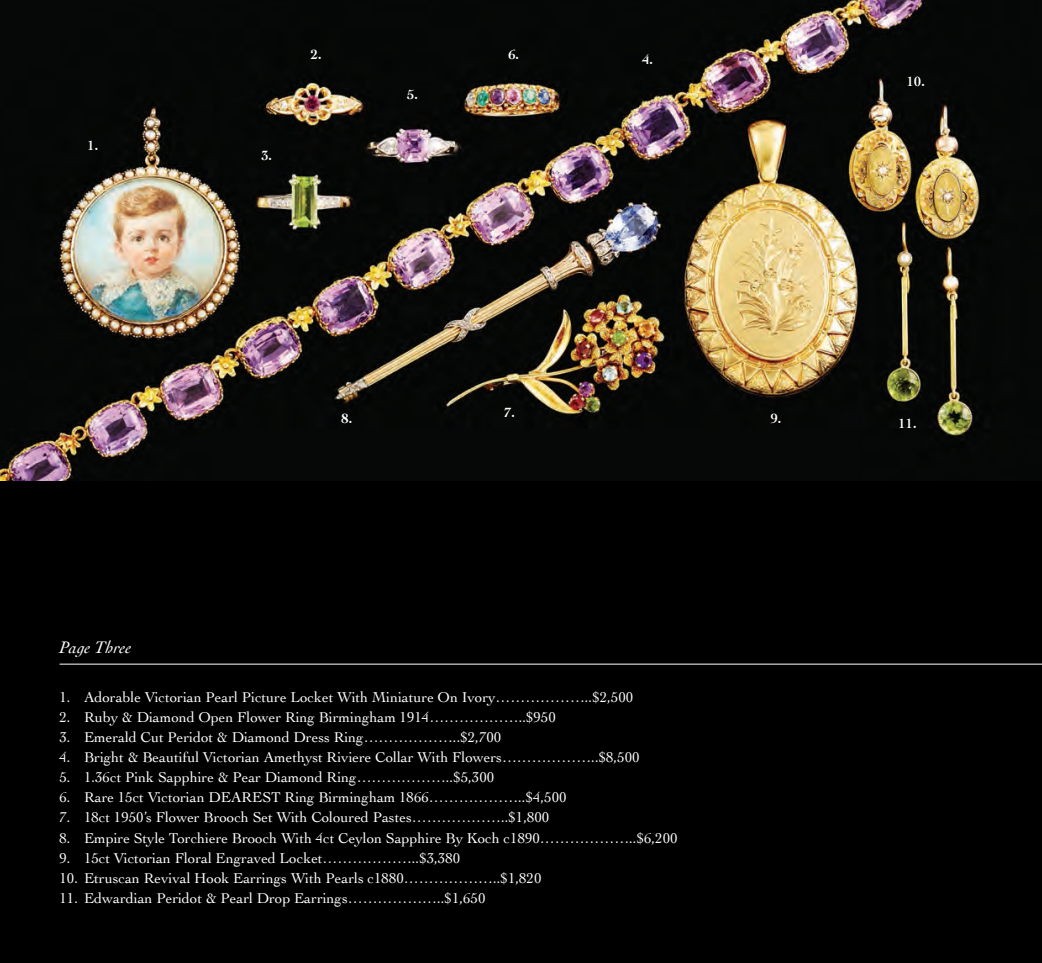
<style>
.page{position:relative;width:1042px;height:963px;background:#fff}
.page>*{position:absolute;margin:0;border:0;box-sizing:border-box;transform-origin:0 0}
.t1{font:italic 17.5px "Cochin";color:#fff}
.t2{font:14.88px "Cochin";color:#fff}
.t3{font:700 14px "Cochin";color:#fff}
</style>
<div class="page">
<img style="left:0;top:0;width:1042px;height:481px">
<div style="left:0;top:481px;width:1042px;height:481px;background:#000"></div>
<hr style="left:60px;top:663px;width:982px;height:1px;background:#fff">
<p class="t3" style="left:87px;top:136px;width:12px">1.</p>
<p class="t1" style="left:60px;top:636px;width:73px">Page Three</p>
<p class="t3" style="left:261px;top:146px;width:12px">3.</p>
<p class="t3" style="left:311px;top:45px;width:12px">2.</p>
<p class="t3" style="left:407px;top:85px;width:12px">5.</p>
<p class="t3" style="left:508px;top:45px;width:12px">6.</p>
<p class="t3" style="left:642px;top:49px;width:12px">4.</p>
<p class="t3" style="left:907px;top:72px;width:20px">10.</p>
<p class="t3" style="left:504px;top:402px;width:12px">7.</p>
<p class="t3" style="left:341px;top:409px;width:12px">8.</p>
<p class="t3" style="left:770px;top:409px;width:12px">9.</p>
<p class="t3" style="left:898px;top:413px;width:20px">11.</p>
<p class="t2" style="left:60px;top:686px;width:575px">1. Adorable Victorian Pearl Picture Locket With Miniature On Ivory………………..$2,500</p>
<p class="t2" style="left:60px;top:706px;width:498px">2. Ruby &amp; Diamond Open Flower Ring Birmingham 1914………………..$950</p>
<p class="t2" style="left:60px;top:727px;width:443px">3. Emerald Cut Peridot &amp; Diamond Dress Ring………………..$2,700</p>
<p class="t2" style="left:60px;top:747px;width:581px">4. Bright &amp; Beautiful Victorian Amethyst Riviere Collar With Flowers………………..$8,500</p>
<p class="t2" style="left:60px;top:767px;width:436px">5. 1.36ct Pink Sapphire &amp; Pear Diamond Ring………………..$5,300</p>
<p class="t2" style="left:60px;top:787px;width:508px">6. Rare 15ct Victorian DEAREST Ring Birmingham 1866………………..$4,500</p>
<p class="t2" style="left:60px;top:807px;width:491px">7. 18ct 1950’s Flower Brooch Set With Coloured Pastes………………..$1,800</p>
<p class="t2" style="left:60px;top:827px;width:619px">8. Empire Style Torchiere Brooch With 4ct Ceylon Sapphire By Koch c1890………………..$6,200</p>
<p class="t2" style="left:60px;top:847px;width:402px">9. 15ct Victorian Floral Engraved Locket………………..$3,380</p>
<p class="t2" style="left:60px;top:867px;width:483px">10. Etruscan Revival Hook Earrings With Pearls c1880………………..$1,820</p>
<p class="t2" style="left:60px;top:888px;width:427px">11. Edwardian Peridot &amp; Pearl Drop Earrings………………..$1,650</p>
</div>
